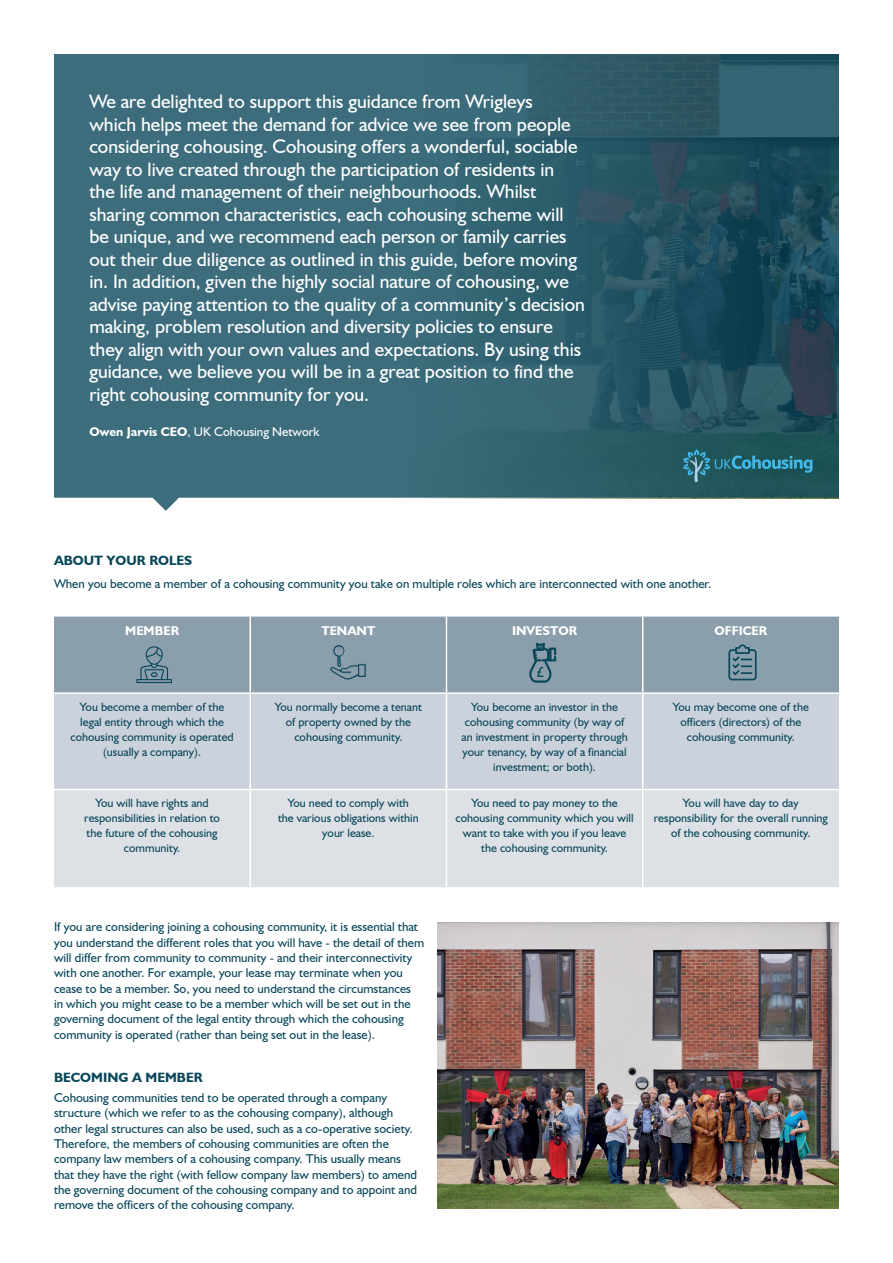
<style>
.page{position:relative;width:893px;height:1263px;background:#fff}
.page>*{position:absolute;margin:0;border:0;box-sizing:border-box;transform-origin:0 0}
.t1{font:19.5px/22.5px "Humanist 521 BT";color:#fff}
.t2{font:700 13.5px "Humanist 521 BT";color:#09475a}
.t3{font:12.75px/15.5px "Humanist 521 BT";color:#09475a}
.t4{font:12.75px "Humanist 521 BT";color:#fff}
.t5{font:700 12.75px "Humanist 521 BT";color:#fff}
.t6{font:12px/15px "Humanist 521 BT";color:#09475a;text-align:center}
.s1{font-weight:700}
</style>
<div class="page">
<hr style="left:892px;top:0;width:1px;height:408px;background:#bec7d0">
<hr style="left:892px;top:408px;width:1px;height:855px;background:#4c6372">
<div style="left:54px;top:617px;width:785px;height:75px;background:#8b9eab"></div>
<div style="left:54px;top:694px;width:785px;height:95px;background:#ccd2db"></div>
<div style="left:54px;top:790px;width:785px;height:97px;background:#dde1e6"></div>
<hr style="left:249px;top:617px;width:2px;height:75px;background:#fff">
<hr style="left:446px;top:617px;width:1px;height:75px;background:#fff">
<hr style="left:642px;top:617px;width:1px;height:75px;background:#fff">
<hr style="left:249px;top:694px;width:2px;height:95px;background:#fff">
<hr style="left:446px;top:694px;width:1px;height:95px;background:#fff">
<hr style="left:642px;top:694px;width:1px;height:95px;background:#fff">
<hr style="left:249px;top:790px;width:2px;height:97px;background:#fff">
<hr style="left:446px;top:790px;width:1px;height:97px;background:#fff">
<hr style="left:642px;top:790px;width:1px;height:97px;background:#fff">
<svg style="left:329px;top:645px;width:38px;height:36px"></svg>
<svg style="left:529px;top:643px;width:27px;height:39px"></svg>
<svg style="left:136px;top:646px;width:36px;height:37px"></svg>
<svg style="left:728px;top:644px;width:29px;height:36px"></svg>
<img style="left:437px;top:923px;width:402px;height:286px">
<svg style="left:54px;top:54px;width:785px;height:457px;fill:#3b6c7b"></svg>
<svg style="left:683px;top:449px;width:129px;height:33px"></svg>
<p class="t1" style="left:89px;top:90px;width:497px">We are delighted to support this guidance from Wrigleys<br>which helps meet the demand for advice we see from people considering cohousing. Cohousing offers a wonderful, sociable way to live created through the participation of residents in<br>the life and management of their neighbourhoods. Whilst sharing common characteristics, each cohousing scheme will be unique, and we recommend each person or family carries out their due diligence as outlined in this guide, before moving in. In addition, given the highly social nature of cohousing, we advise paying attention to the quality of a community’s decision making, problem resolution and diversity policies to ensure they align with your own values and expectations. By using this guidance, we believe you will be in a great position to find the right cohousing community for you.</p>
<p class="t4" style="left:89px;top:424px;width:232px"><span class="s1">Owen Jarvis CEO</span>, UK Cohousing Network</p>
<p class="t2" style="left:54px;top:551px;width:140px">ABOUT YOUR ROLES</p>
<p class="t3" style="left:54px;top:576px;width:659px">When you become a member of a cohousing community you take on multiple roles which are interconnected with one another.</p>
<p class="t5" style="left:125px;top:622px;width:55px">MEMBER</p>
<p class="t5" style="left:321px;top:622px;width:55px">TENANT</p>
<p class="t5" style="left:512px;top:622px;width:66px">INVESTOR</p>
<p class="t5" style="left:714px;top:622px;width:54px">OFFICER</p>
<p class="t6" style="left:71px;top:699px;width:165px">You become a member of the legal entity through which the cohousing community is operated (usually a company).</p>
<p class="t6" style="left:275px;top:699px;width:149px">You normally become a tenant of property owned by the cohousing community.</p>
<p class="t6" style="left:462px;top:699px;width:168px">You become an investor in the cohousing community (by way of an investment in property through your tenancy, by way of a financial investment; or both).</p>
<p class="t6" style="left:673px;top:699px;width:137px">You may become one of the officers (directors) of the cohousing community.</p>
<p class="t6" style="left:84px;top:795px;width:137px">You will have rights and responsibilities in relation to the future of the cohousing community.</p>
<p class="t6" style="left:278px;top:795px;width:142px">You need to comply with<br>the various obligations within your lease.</p>
<p class="t6" style="left:455px;top:795px;width:180px">You need to pay money to the cohousing community which you will want to take with you if you leave the cohousing community.</p>
<p class="t6" style="left:654px;top:795px;width:176px">You will have day to day responsibility for the overall running of the cohousing community.</p>
<p class="t3" style="left:54px;top:919px;width:372px">If you are considering joining a cohousing community, it is essential that you understand the different roles that you will have - the detail of them will differ from community to community - and their interconnectivity with one another. For example, your lease may terminate when you cease to be a member. So, you need to understand the circumstances<br>in which you might cease to be a member which will be set out in the governing document of the legal entity through which the cohousing community is operated (rather than being set out in the lease).</p>
<p class="t2" style="left:54px;top:1069px;width:150px">BECOMING A MEMBER</p>
<p class="t3" style="left:54px;top:1090px;width:365px">Cohousing communities tend to be operated through a company structure (which we refer to as the cohousing company), although other legal structures can also be used, such as a co-operative society.<br>Therefore, the members of cohousing communities are often the company law members of a cohousing company. This usually means that they have the right (with fellow company law members) to amend the governing document of the cohousing company and to appoint and remove the officers of the cohousing company.</p>
</div>
